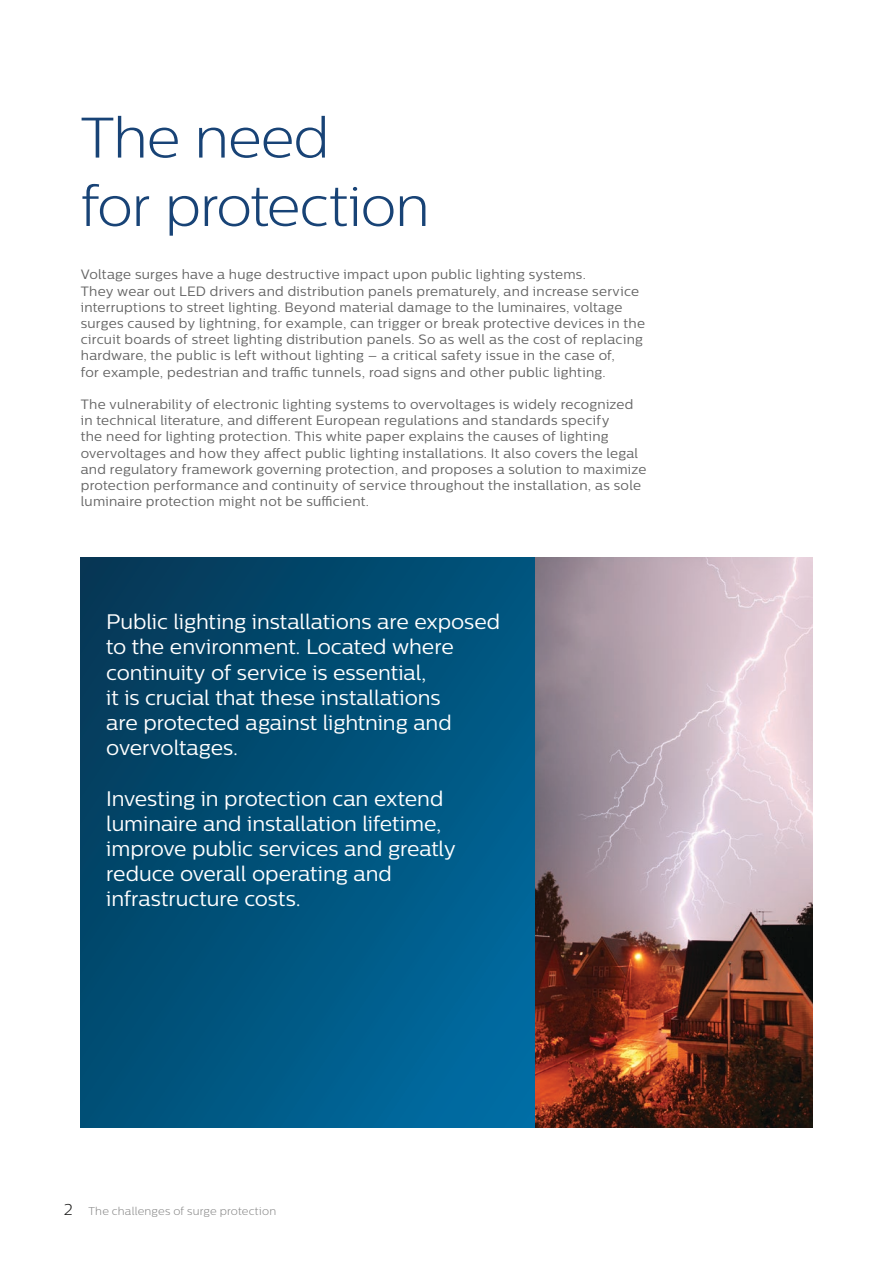
<style>
.page{position:relative;width:893px;height:1263px;background:#fff}
.page>*{position:absolute;margin:0;border:0;box-sizing:border-box;transform-origin:0 0}
.t1{font:300 57px/68.4px "Centrale Sans";letter-spacing:-.02em;color:#184376}
.t2{font:21px/25.2px "Centrale Sans";letter-spacing:-.005em;color:#fff}
.t3{font:300 15.75px "Centrale Sans";color:#1c1c1b}
.t4{font:13.5px/16.2px "Centrale Sans";letter-spacing:.02em;color:#646464}
.t5{font:300 11.25px "Centrale Sans";letter-spacing:.015em;color:#878787}
</style>
<div class="page">
<svg style="left:81px;top:557px;width:454px;height:570px;background:#00527b"></svg>
<img style="left:535px;top:557px;width:277px;height:570px">
<h1 class="t1" style="left:81px;top:103px;width:351px">The need<br>for protection</h1>
<p class="t4" style="left:81px;top:266px;width:566px">Voltage surges have a huge destructive impact upon public lighting systems.<br>They wear out LED drivers and distribution panels prematurely, and increase service interruptions to street lighting. Beyond material damage to the luminaires, voltage surges caused by lightning, for example, can trigger or break protective devices in the circuit boards of street lighting distribution panels. So as well as the cost of replacing hardware, the public is left without lighting – a critical safety issue in the case of,<br>for example, pedestrian and traffic tunnels, road signs and other public lighting.</p>
<p class="t4" style="left:81px;top:396px;width:567px">The vulnerability of electronic lighting systems to overvoltages is widely recognized in technical literature, and different European regulations and standards specify<br>the need for lighting protection. This white paper explains the causes of lighting overvoltages and how they affect public lighting installations. It also covers the legal and regulatory framework governing protection, and proposes a solution to maximize protection performance and continuity of service throughout the installation, as sole luminaire protection might not be sufficient.</p>
<h2 class="t2" style="left:106px;top:609px;width:395px">Public lighting installations are exposed to the environment. Located where continuity of service is essential,<br>it is crucial that these installations<br>are protected against lightning and overvoltages.</h2>
<h2 class="t2" style="left:106px;top:785px;width:351px">Investing in protection can extend luminaire and installation lifetime, improve public services and greatly reduce overall operating and infrastructure costs.</h2>
<p class="t3" style="left:64px;top:1201px;width:10px">2</p>
<p class="t5" style="left:88px;top:1204px;width:189px">The challenges of surge protection</p>
</div>
